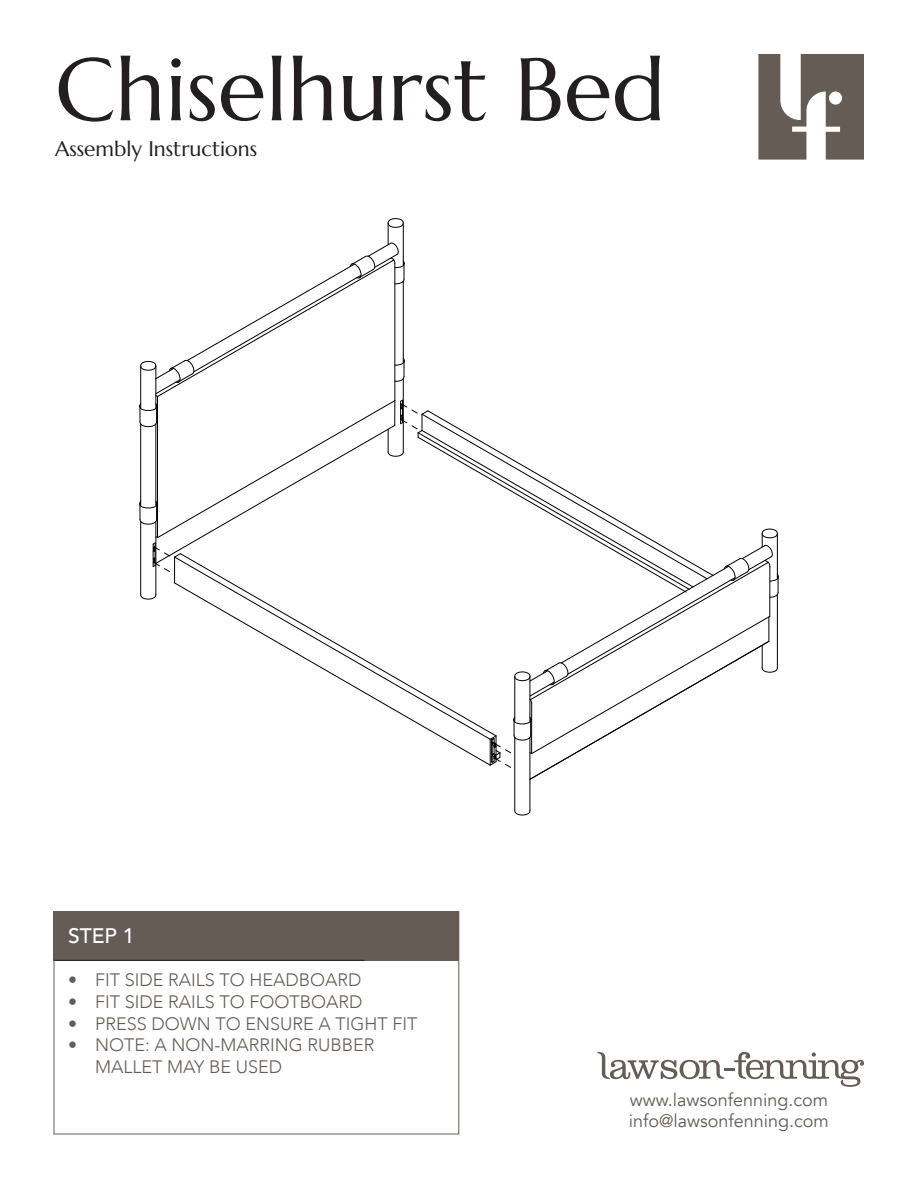
<style>
.page{position:relative;width:918px;height:1188px;background:#fff}
.page>*{position:absolute;margin:0;border:0;box-sizing:border-box;transform-origin:0 0}
.t1{font:88.5px "Marcellus";color:#231f20}
.t2{font:21px "Marcellus";color:#231f20}
.t3{font:500 21px "Avenir";color:#fff}
.t4{font:300 18px/21.6px "Avenir";color:#645c55}
.t5{font:18px "Avenir";color:#645c55}
</style>
<div class="page">
<svg style="left:514px;top:810px;width:16px;height:5px"></svg>
<hr style="left:530px;top:737px;width:1px;height:74px;background:#000">
<hr style="left:515px;top:737px;width:1px;height:74px;background:#000">
<div style="left:388px;top:218px;width:15px;height:10px;border:1px solid #000;border-radius:50%"></div>
<svg style="left:139px;top:223px;width:640px;height:557px"></svg>
<div style="left:54px;top:911px;width:405px;height:49px;background:#645c55"></div>
<svg style="left:758px;top:54px;width:106px;height:106px"></svg>
<hr style="left:54px;top:960px;width:311px;height:1px;background:#231f20">
<svg style="left:597px;top:1052px;width:267px;height:35px"></svg>
<div style="left:54px;top:911px;width:405px;height:223px;border:1px solid #645c55"></div>
<p class="t1" style="left:55px;top:34px;width:612px">Chiselhurst Bed</p>
<p class="t2" style="left:55px;top:135px;width:204px">Assembly Instructions</p>
<p class="t3" style="left:68px;top:918px;width:68px">STEP 1</p>
<p class="t4" style="left:68px;top:969px;width:295px">• FIT SIDE RAILS TO HEADBOARD</p>
<p class="t4" style="left:68px;top:991px;width:296px">• FIT SIDE RAILS TO FOOTBOARD</p>
<p class="t4" style="left:68px;top:1013px;width:351px">• PRESS DOWN TO ENSURE A TIGHT FIT</p>
<p class="t4" style="left:95px;top:1034px;width:281px;text-indent:-27px">• NOTE: A NON-MARRING RUBBER<br>MALLET MAY BE USED</p>
<p class="t5" style="left:630px;top:1089px;width:200px">www.lawsonfenning.com</p>
<p class="t5" style="left:629px;top:1110px;width:202px">info@lawsonfenning.com</p>
</div>
